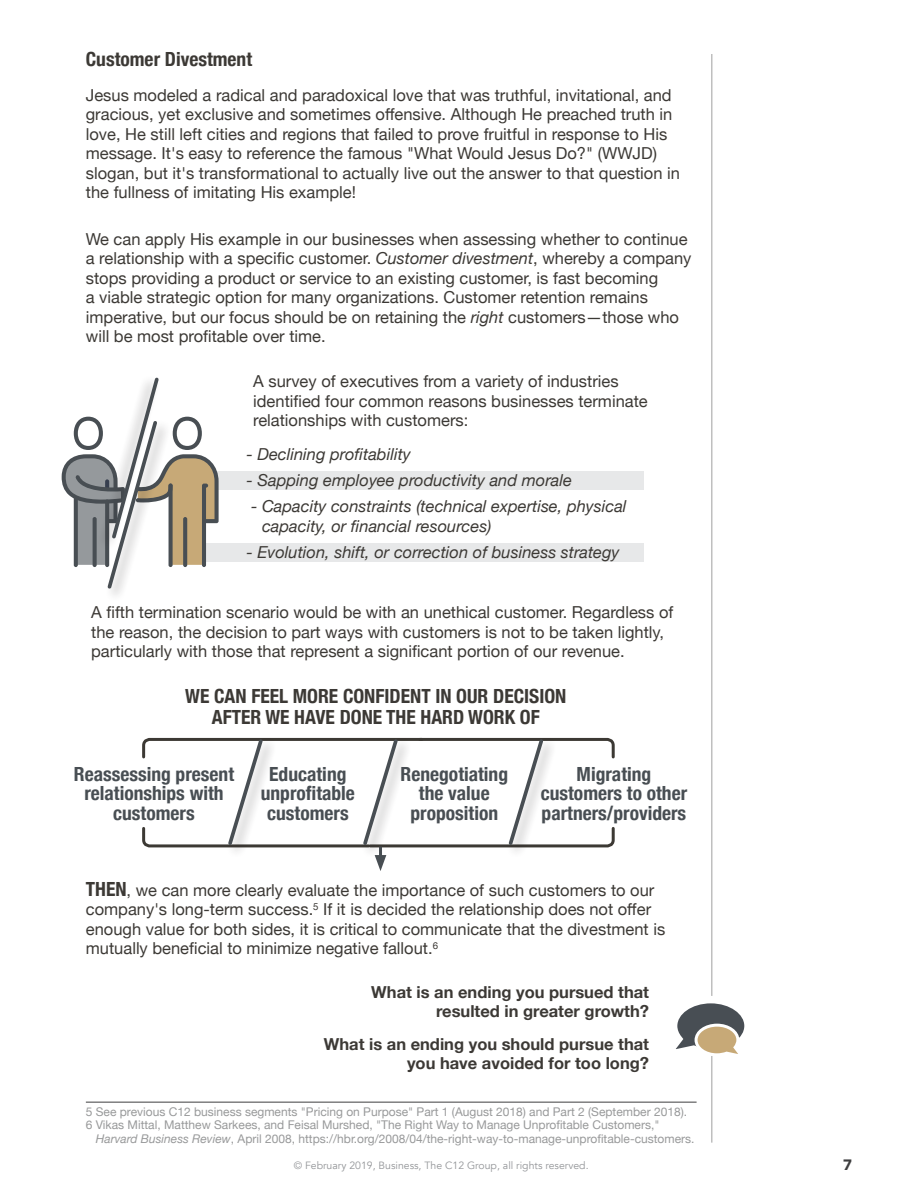
<style>
.page{position:relative;width:918px;height:1188px;background:#fff}
.page>*{position:absolute;margin:0;border:0;box-sizing:border-box;transform-origin:0 0}
.t1{font:700 condensed 19.5px/19.5px "Helvetica Neue";color:#484e53;text-align:center}
.t2{font:700 condensed 19.5px/21px "Helvetica Neue";color:#3c3935;text-align:center}
.t3{font:16.5px/19.5px "Helvetica Neue";color:#3c3935}
.t4{font:italic 16.5px/19.5px "Helvetica Neue";color:#3c3935}
.t5{font:700 16.5px/19.5px "Helvetica Neue";color:#3c3935;text-align:right}
.t6{font:900 15px "Avenir";color:#3e3e3f}
.t7{font:12px/13.5px "Helvetica Neue";color:#98999a}
.t8{font:10.5px "Avenir";color:#939598}
.s1{font-style:italic}
.s2{font-weight:700;font-stretch:condensed;font-size:19.5px}
</style>
<div class="page">
<hr style="left:711px;top:54px;width:1px;height:1089px;background:#3e3e3f">
<hr style="left:86px;top:1102px;width:611px;height:1px;background:#3e3e3f">
<div style="left:194px;top:471px;width:450px;height:19px;background:#e7e8e9"></div>
<div style="left:194px;top:543px;width:450px;height:19px;background:#e7e8e9"></div>
<svg style="left:62px;top:377px;width:157px;height:214px"></svg>
<svg style="left:376px;top:859px;width:9px;height:12px"></svg>
<div style="left:361px;top:737px;width:51px;height:122px;background:#231f20;opacity:.33"></div>
<svg style="left:142px;top:737px;width:473px;height:112px"></svg>
<svg style="left:676px;top:992px;width:69px;height:75px"></svg>
<p class="t2" style="left:86px;top:47px;width:168px">Customer Divestment</p>
<p class="t3" style="left:86px;top:86px;width:596px">Jesus modeled a radical and paradoxical love that was truthful, invitational, and gracious, yet exclusive and sometimes offensive. Although He preached truth in love, He still left cities and regions that failed to prove fruitful in response to His message. It's easy to reference the famous "What Would Jesus Do?" (WWJD) slogan, but it's transformational to actually live out the answer to that question in the fullness of imitating His example!</p>
<p class="t3" style="left:86px;top:230px;width:607px">We can apply His example in our businesses when assessing whether to continue a relationship with a specific customer. <span class="s1">Customer divestment</span>, whereby a company stops providing a product or service to an existing customer, is fast becoming<br>a viable strategic option for many organizations. Customer retention remains imperative, but our focus should be on retaining the <span class="s1">right</span> customers—those who will be most profitable over time.</p>
<p class="t3" style="left:253px;top:373px;width:396px">A survey of executives from a variety of industries identified four common reasons businesses terminate relationships with customers:</p>
<p class="t4" style="left:246px;top:445px;width:166px">- Declining profitability</p>
<p class="t4" style="left:246px;top:472px;width:327px">- Sapping employee productivity and morale</p>
<p class="t4" style="left:262px;top:498px;width:366px;text-indent:-11px">- Capacity constraints (technical expertise, physical capacity, or financial resources)</p>
<p class="t4" style="left:246px;top:544px;width:375px">- Evolution, shift, or correction of business strategy</p>
<p class="t3" style="left:91px;top:604px;width:584px">A fifth termination scenario would be with an unethical customer. Regardless of the reason, the decision to part ways with customers is not to be taken lightly, particularly with those that represent a significant portion of our revenue.</p>
<p class="t2" style="left:185px;top:684px;width:383px">WE CAN FEEL MORE CONFIDENT IN OUR DECISION<br>AFTER WE HAVE DONE THE HARD WORK OF</p>
<p class="t1" style="left:74px;top:763px;width:162px">Reassessing present relationships with customers</p>
<p class="t1" style="left:261px;top:763px;width:96px">Educating unprofitable customers</p>
<p class="t1" style="left:401px;top:763px;width:109px">Renegotiating the value proposition</p>
<p class="t1" style="left:541px;top:763px;width:148px">Migrating customers to other partners/providers</p>
<p class="t3" style="left:86px;top:881px;width:581px"><span class="s2">THEN</span>, we can more clearly evaluate the importance of such customers to our company's long-term success.<sup>5</sup> If it is decided the relationship does not offer enough value for both sides, it is critical to communicate that the divestment is mutually beneficial to minimize negative fallout.<sup>6</sup></p>
<p class="t5" style="left:371px;top:982px;width:279px">What is an ending you pursued that resulted in greater growth?</p>
<p class="t5" style="left:324px;top:1035px;width:327px">What is an ending you should pursue that you have avoided for too long?</p>
<p class="t7" style="left:86px;top:1105px;width:603px">5 See previous C12 business segments "Pricing on Purpose" Part 1 (August 2018) and Part 2 (September 2018).<br>6 Vikas Mittal, Matthew Sarkees, and Feisal Murshed, "The Right Way to Manage Unprofitable Customers,"</p>
<p class="t7" style="left:96px;top:1132px;width:600px"><span class="s1">Harvard Business Review</span>, April 2008, https://hbr.org/2008/04/the-right-way-to-manage-unprofitable-customers.</p>
<p class="t8" style="left:294px;top:1159px;width:296px">© February 2019, Business, The C12 Group, all rights reserved.</p>
<p class="t6" style="left:843px;top:1152px;width:10px">7</p>
</div>
